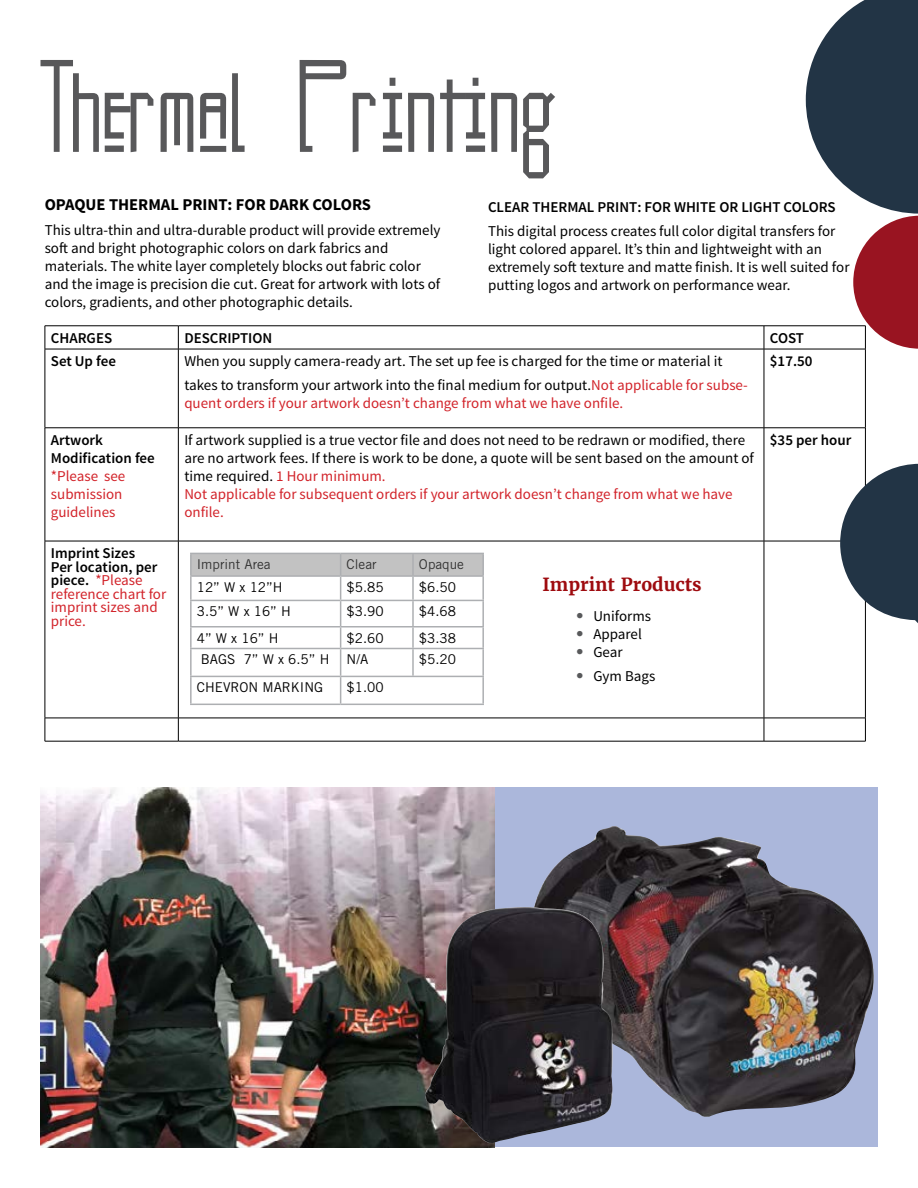
<style>
.page{position:relative;width:918px;height:1188px;background:#fff}
.page>*{position:absolute;margin:0;border:0;box-sizing:border-box;transform-origin:0 0}
.t1{font:112.5px "Kashmir";color:#58585a}
.t2{font:700 18px "Merriweather";color:#9e0b0f}
.t3{font:700 16.5px "Source Sans Pro";color:#000}
.t4{font:15px/18px "Source Sans Pro";color:#000}
.t5{font:15px/13.5px "Source Sans Pro";color:#d2232a}
.t6{font:600 15px/18px "Source Sans Pro";color:#000}
.t7{font:13.5px "Trade Gothic LT Std";color:#000}
.t8{font:13.5px "Trade Gothic LT Std";color:#333}
.s1{color:#d2232a}
.s2{font-weight:600;color:#000}
.s3{font-family:"Trade Gothic LT Std";color:#58595b}
</style>
<div class="page">
<hr style="left:45px;top:326px;width:133px;height:1px;background:#000">
<svg style="left:45px;top:326px;width:1px;height:23px"></svg>
<hr style="left:178px;top:326px;width:586px;height:1px;background:#000">
<svg style="left:178px;top:326px;width:1px;height:23px"></svg>
<hr style="left:764px;top:326px;width:102px;height:1px;background:#000">
<svg style="left:764px;top:326px;width:1px;height:23px"></svg>
<hr style="left:45px;top:349px;width:133px;height:1px;background:#000">
<hr style="left:45px;top:349px;width:1px;height:79px;background:#000">
<hr style="left:178px;top:349px;width:586px;height:1px;background:#000">
<hr style="left:178px;top:349px;width:1px;height:79px;background:#000">
<hr style="left:764px;top:349px;width:102px;height:1px;background:#000">
<hr style="left:764px;top:349px;width:1px;height:79px;background:#000">
<hr style="left:865px;top:349px;width:1px;height:79px;background:#000">
<hr style="left:45px;top:428px;width:133px;height:1px;background:#000">
<hr style="left:45px;top:428px;width:1px;height:113px;background:#000">
<hr style="left:178px;top:428px;width:586px;height:1px;background:#000">
<hr style="left:178px;top:428px;width:1px;height:113px;background:#000">
<hr style="left:764px;top:428px;width:102px;height:1px;background:#000">
<hr style="left:764px;top:428px;width:1px;height:113px;background:#000">
<hr style="left:865px;top:428px;width:1px;height:113px;background:#000">
<hr style="left:45px;top:541px;width:133px;height:1px;background:#000">
<hr style="left:45px;top:541px;width:1px;height:177px;background:#000">
<hr style="left:178px;top:541px;width:586px;height:1px;background:#000">
<hr style="left:178px;top:541px;width:1px;height:177px;background:#000">
<hr style="left:764px;top:541px;width:102px;height:1px;background:#000">
<hr style="left:764px;top:541px;width:1px;height:177px;background:#000">
<hr style="left:865px;top:541px;width:1px;height:177px;background:#000">
<hr style="left:45px;top:718px;width:133px;height:1px;background:#000">
<svg style="left:45px;top:718px;width:1px;height:23px"></svg>
<hr style="left:178px;top:718px;width:586px;height:1px;background:#000">
<svg style="left:178px;top:718px;width:1px;height:23px"></svg>
<hr style="left:764px;top:718px;width:102px;height:1px;background:#000">
<svg style="left:764px;top:718px;width:1px;height:23px"></svg>
<svg style="left:865px;top:718px;width:1px;height:23px"></svg>
<hr style="left:45px;top:741px;width:133px;height:1px;background:#000">
<hr style="left:178px;top:741px;width:586px;height:1px;background:#000">
<hr style="left:764px;top:741px;width:102px;height:1px;background:#000">
<svg style="left:840px;top:464px;width:78px;height:160px"></svg>
<svg style="left:806px;top:0;width:112px;height:349px"></svg>
<hr style="left:190px;top:577px;width:2px;height:23px;background:#adafb2">
<hr style="left:482px;top:577px;width:2px;height:23px;background:#adafb2">
<hr style="left:190px;top:600px;width:151px;height:1px;background:#adafb2">
<hr style="left:190px;top:601px;width:2px;height:25px;background:#adafb2">
<hr style="left:413px;top:600px;width:71px;height:1px;background:#adafb2">
<hr style="left:482px;top:601px;width:2px;height:25px;background:#adafb2">
<hr style="left:190px;top:626px;width:151px;height:2px;background:#adafb2">
<hr style="left:190px;top:628px;width:2px;height:20px;background:#adafb2">
<hr style="left:413px;top:626px;width:71px;height:2px;background:#adafb2">
<hr style="left:482px;top:628px;width:2px;height:20px;background:#adafb2">
<hr style="left:190px;top:648px;width:151px;height:1px;background:#adafb2">
<hr style="left:190px;top:649px;width:2px;height:27px;background:#adafb2">
<hr style="left:413px;top:648px;width:71px;height:1px;background:#adafb2">
<hr style="left:482px;top:649px;width:2px;height:27px;background:#adafb2">
<hr style="left:190px;top:676px;width:151px;height:1px;background:#adafb2">
<hr style="left:190px;top:677px;width:2px;height:27px;background:#adafb2">
<hr style="left:413px;top:676px;width:71px;height:1px;background:#adafb2">
<hr style="left:482px;top:677px;width:2px;height:27px;background:#adafb2">
<hr style="left:190px;top:704px;width:151px;height:1px;background:#adafb2">
<hr style="left:341px;top:704px;width:72px;height:1px;background:#adafb2">
<hr style="left:413px;top:704px;width:71px;height:1px;background:#adafb2">
<hr style="left:190px;top:553px;width:151px;height:1px;background:#adafb2">
<hr style="left:190px;top:554px;width:2px;height:21px;background:#adafb2">
<svg style="left:191px;top:553px;width:292px;height:151px"></svg>
<hr style="left:413px;top:553px;width:71px;height:1px;background:#adafb2">
<hr style="left:412px;top:554px;width:2px;height:21px;background:#adafb2">
<hr style="left:482px;top:554px;width:2px;height:21px;background:#adafb2">
<hr style="left:190px;top:575px;width:151px;height:2px;background:#adafb2">
<hr style="left:341px;top:575px;width:72px;height:2px;background:#adafb2">
<hr style="left:413px;top:575px;width:71px;height:2px;background:#adafb2">
<div style="left:494px;top:788px;width:384px;height:359px;background:#abb7db"></div>
<img style="left:534px;top:826px;width:340px;height:291px">
<img style="left:40px;top:788px;width:454px;height:359px">
<img style="left:424px;top:907px;width:189px;height:236px">
<h1 class="t1" style="left:40px;top:40px;width:519px">Thermal Printing</h1>
<p class="t3" style="left:45px;top:194px;width:328px">OPAQUE THERMAL PRINT: FOR DARK COLORS</p>
<p class="t4" style="left:45px;top:221px;width:397px">This ultra-thin and ultra-durable product will provide extremely soft and bright photographic colors on dark fabrics and materials. The white layer completely blocks out fabric color and the image is precision die cut. Great for artwork with lots of colors, gradients, and other photographic details.</p>
<p class="t6" style="left:488px;top:198px;width:349px">CLEAR THERMAL PRINT: FOR WHITE OR LIGHT COLORS</p>
<p class="t4" style="left:488px;top:222px;width:363px">This digital process creates full color digital transfers for light colored apparel. It’s thin and lightweight with an extremely soft texture and matte finish. It is well suited for putting logos and artwork on performance wear.</p>
<p class="t6" style="left:51px;top:329px;width:63px">CHARGES</p>
<p class="t6" style="left:184px;top:329px;width:89px">DESCRIPTION</p>
<p class="t6" style="left:770px;top:329px;width:36px">COST</p>
<p class="t6" style="left:51px;top:353px;width:67px">Set Up fee</p>
<p class="t4" style="left:184px;top:350px;width:565px;line-height:24px">When you supply camera-ready art. The set up fee is charged for the time or material it takes to transform your artwork into the final medium for output.<span class="s1">Not applicable for subse-</span></p>
<p class="t5" style="left:184px;top:397px;width:440px">quent orders if your artwork doesn’t change from what we have onfile.</p>
<p class="t6" style="left:770px;top:353px;width:44px">$17.50</p>
<p class="t6" style="left:51px;top:431px;width:105px">Artwork<br>Modification fee</p>
<p class="t5" style="left:51px;top:467px;width:76px;line-height:18px">*Please see submission guidelines</p>
<p class="t5" style="left:51px;top:547px;width:117px"><span class="s2">Imprint Sizes<br>Per location, per piece.</span> *Please reference chart for imprint sizes and price.</p>
<p class="t4" style="left:184px;top:431px;width:571px">If artwork supplied is a true vector file and does not need to be redrawn or modified, there are no artwork fees. If there is work to be done, a quote will be sent based on the amount of time required. <span class="s1">1 Hour minimum.<br>Not applicable for subsequent orders if your artwork doesn’t change from what we have onfile.</span></p>
<p class="t6" style="left:770px;top:431px;width:83px">$35 per hour</p>
<p class="t8" style="left:197px;top:556px;width:75px">Imprint Area</p>
<p class="t8" style="left:347px;top:556px;width:31px">Clear</p>
<p class="t8" style="left:419px;top:556px;width:47px">Opaque</p>
<p class="t7" style="left:197px;top:579px;width:87px">12” W x 12”H</p>
<p class="t7" style="left:347px;top:579px;width:39px">$5.85</p>
<p class="t7" style="left:419px;top:579px;width:39px">$6.50</p>
<p class="t7" style="left:197px;top:603px;width:96px">3.5” W x 16” H</p>
<p class="t7" style="left:347px;top:603px;width:39px">$3.90</p>
<p class="t7" style="left:419px;top:603px;width:39px">$4.68</p>
<p class="t7" style="left:197px;top:630px;width:83px">4” W x 16” H</p>
<p class="t7" style="left:347px;top:630px;width:39px">$2.60</p>
<p class="t7" style="left:419px;top:630px;width:39px">$3.38</p>
<p class="t7" style="left:201px;top:651px;width:130px">BAGS 7” W x 6.5” H</p>
<p class="t7" style="left:347px;top:651px;width:23px">N/A</p>
<p class="t7" style="left:419px;top:651px;width:39px">$5.20</p>
<p class="t7" style="left:197px;top:679px;width:128px">CHEVRON MARKING</p>
<p class="t7" style="left:347px;top:679px;width:39px">$1.00</p>
<p class="t2" style="left:542px;top:573px;width:161px">Imprint Products</p>
<p class="t4" style="left:576px;top:607px;width:77px"><span class="s3">•</span> Uniforms</p>
<p class="t4" style="left:576px;top:625px;width:67px"><span class="s3">•</span> Apparel</p>
<p class="t4" style="left:576px;top:643px;width:48px"><span class="s3">•</span> Gear</p>
<p class="t4" style="left:576px;top:667px;width:81px"><span class="s3">•</span> Gym Bags</p>
</div>
